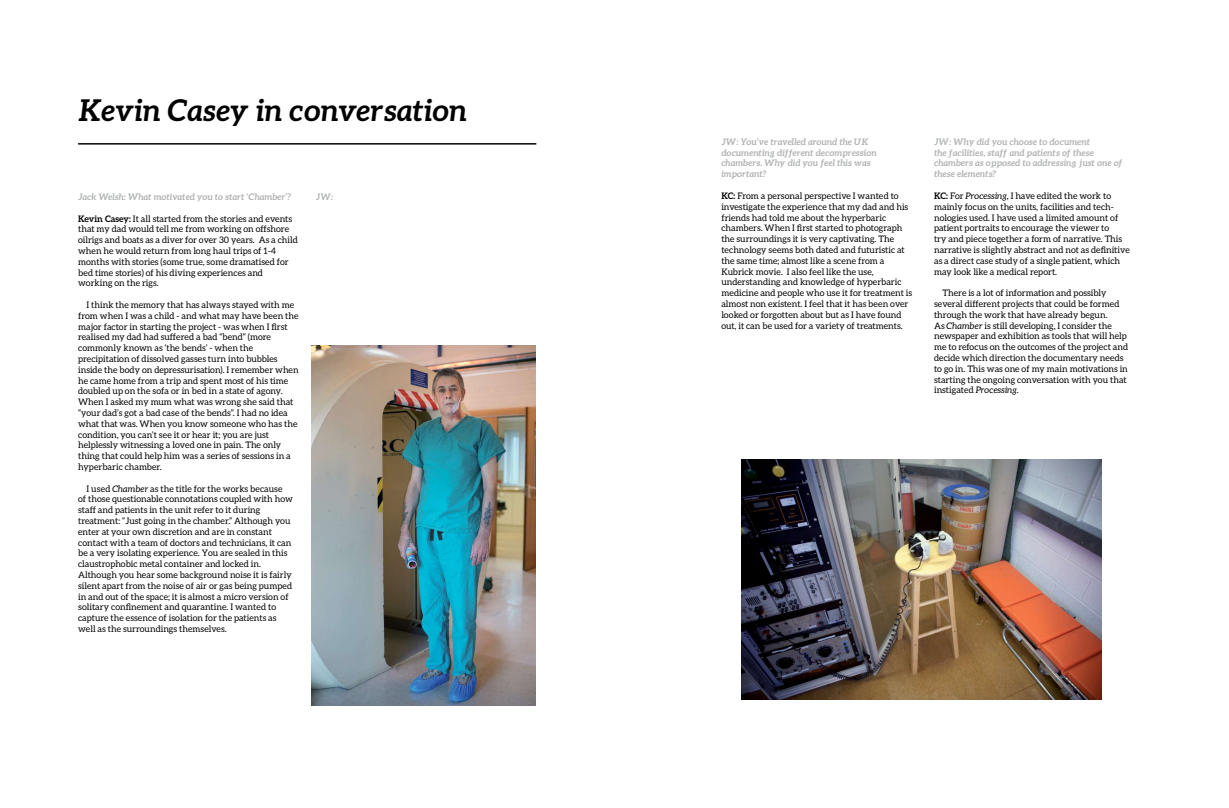
<style>
.page{position:relative;width:1229px;height:808px;background:#fff}
.page>*{position:absolute;margin:0;border:0;box-sizing:border-box;transform-origin:0 0}
.t1{font:italic 700 30px "Aleo";color:#000}
.t2{font:9px/10.8px "Aleo";color:#000}
.t3{font:italic 700 9px/10.8px "Aleo";color:#b0b2b4}
.s1{font-weight:700}
.s2{font-style:italic}
</style>
<div class="page">
<img style="left:311px;top:346px;width:224px;height:360px">
<img style="left:741px;top:459px;width:360px;height:240px">
<hr style="left:78px;top:143px;width:458px;height:2px;background:#000">
<h1 class="t1" style="left:78px;top:93px;width:390px">Kevin Casey in conversation</h1>
<p class="t3" style="left:78px;top:191px;width:215px">Jack Welsh: What motivated you to start ‘Chamber’?</p>
<p class="t2" style="left:78px;top:213px;width:221px"><span class="s1">Kevin Casey:</span> It all started from the stories and events that my dad would tell me from working on offshore oilrigs and boats as a diver for over 30 years. As a child when he would return from long haul trips of 1-4 months with stories (some true, some dramatised for bed time stories) of his diving experiences and working on the rigs.</p>
<p class="t2" style="left:78px;top:299px;width:222px;text-indent:9px">I think the memory that has always stayed with me from when I was a child - and what may have been the major factor in starting the project - was when I first realised my dad had suffered a bad “bend” (more commonly known as ‘the bends’ - when the precipitation of dissolved gasses turn into bubbles inside the body on depressurisation). I remember when he came home from a trip and spent most of his time doubled up on the sofa or in bed in a state of agony.<br>When I asked my mum what was wrong she said that “your dad’s got a bad case of the bends”. I had no idea what that was. When you know someone who has the condition, you can’t see it or hear it; you are just helplessly witnessing a loved one in pain. The only thing that could help him was a series of sessions in a hyperbaric chamber.</p>
<p class="t2" style="left:78px;top:483px;width:216px;text-indent:9px">I used <span class="s2">Chamber</span> as the title for the works because<br>of those questionable connotations coupled with how staff and patients in the unit refer to it during treatment: “Just going in the chamber.” Although you enter at your own discretion and are in constant contact with a team of doctors and technicians, it can be a very isolating experience. You are sealed in this claustrophobic metal container and locked in.<br>Although you hear some background noise it is fairly silent apart from the noise of air or gas being pumped in and out of the space; it is almost a micro version of solitary confinement and quarantine. I wanted to capture the essence of isolation for the patients as well as the surroundings themselves.</p>
<p class="t3" style="left:316px;top:191px;width:19px">JW:</p>
<p class="t3" style="left:721px;top:136px;width:157px">JW: You’ve travelled around the UK documenting different decompression chambers. Why did you feel this was important?</p>
<p class="t2" style="left:721px;top:190px;width:192px"><span class="s1">KC:</span> From a personal perspective I wanted to investigate the experience that my dad and his friends had told me about the hyperbaric chambers. When I first started to photograph the surroundings it is very captivating. The technology seems both dated and futuristic at the same time; almost like a scene from a Kubrick movie. I also feel like the use, understanding and knowledge of hyperbaric medicine and people who use it for treatment is almost non existent. I feel that it has been over looked or forgotten about but as I have found out, it can be used for a variety of treatments.</p>
<p class="t3" style="left:934px;top:136px;width:190px">JW: Why did you choose to document<br>the facilities, staff and patients of these chambers as opposed to addressing just one of these elements?</p>
<p class="t2" style="left:934px;top:190px;width:197px"><span class="s1">KC:</span> For <span class="s2">Processing</span>, I have edited the work to mainly focus on the units, facilities and tech&shy;nologies used. I have used a limited amount of patient portraits to encourage the viewer to<br>try and piece together a form of narrative. This narrative is slightly abstract and not as definitive as a direct case study of a single patient, which may look like a medical report.</p>
<p class="t2" style="left:934px;top:287px;width:196px;text-indent:9px">There is a lot of information and possibly several different projects that could be formed through the work that have already begun.<br>As <span class="s2">Chamber</span> is still developing, I consider the newspaper and exhibition as tools that will help me to refocus on the outcomes of the project and decide which direction the documentary needs to go in. This was one of my main motivations in starting the ongoing conversation with you that instigated <span class="s2">Processing</span>.</p>
</div>
